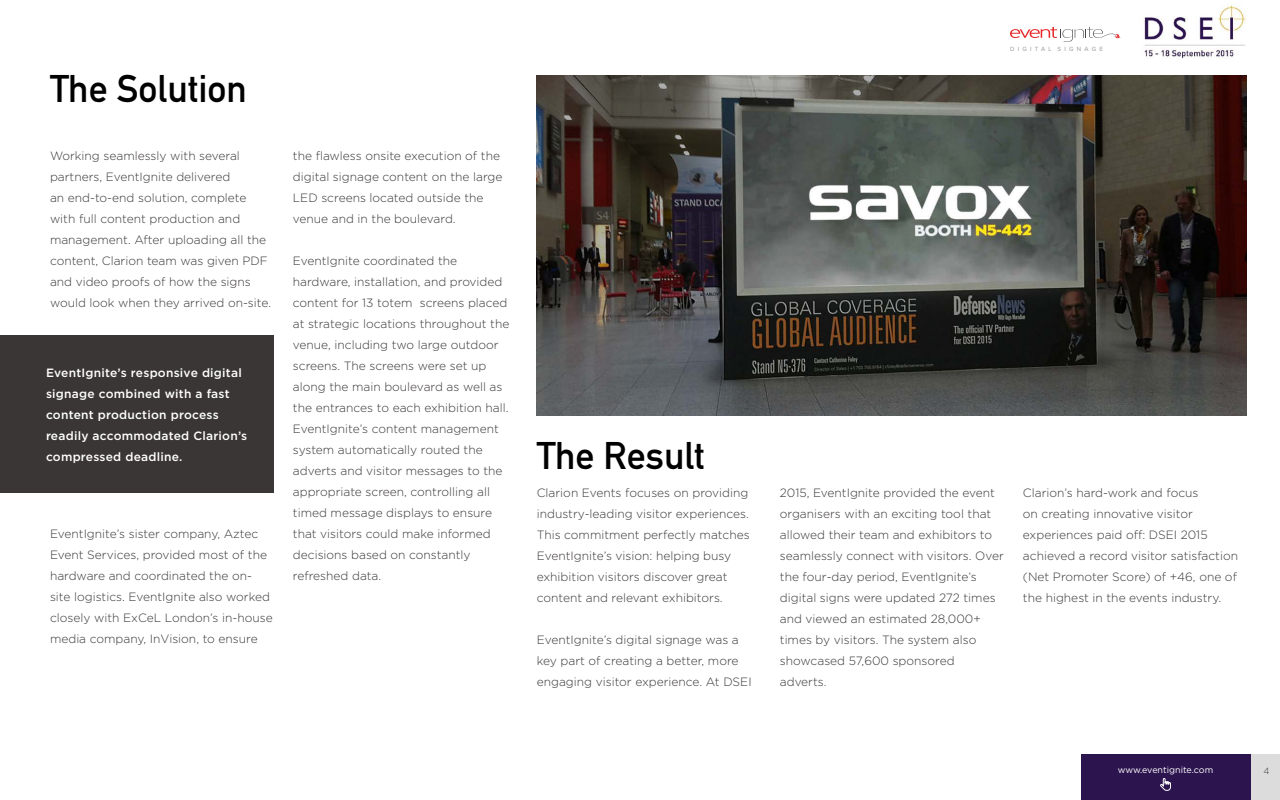
<style>
.page{position:relative;width:1280px;height:800px;background:#fff}
.page>*{position:absolute;margin:0;border:0;box-sizing:border-box;transform-origin:0 0}
.t1{font:38px "DIN Mittelschrift Std";color:#000}
.t2{font:300 12px/21px "Gotham";color:#393635}
.t3{font:500 12px/21px "Gotham";letter-spacing:.02em;color:#fff}
.t4{font:9px "Gotham";color:#fff}
.t5{font:300 9px "Gotham";color:#393635}
.t6{font:6.2px "Proxima Nova";letter-spacing:.52em;color:#999}
</style>
<div class="page">
<img style="left:537px;top:75px;width:710px;height:341px">
<div style="left:0;top:336px;width:273px;height:157px;background:#393635"></div>
<div style="left:1081px;top:754px;width:170px;height:46px;background:#2c144e"></div>
<div style="left:1251px;top:754px;width:29px;height:46px;background:#dcdcdc"></div>
<svg style="left:1010px;top:27px;width:111px;height:15px"></svg>
<svg style="left:1160px;top:778px;width:11px;height:13px"></svg>
<img style="left:1142px;top:4px;width:104px;height:55px">
<h1 class="t1" style="left:50px;top:66px;width:198px">The Solution</h1>
<p class="t2" style="left:50px;top:145px;width:223px">Working seamlessly with several partners, EventIgnite delivered<br>an end-to-end solution, complete with full content production and management. After uploading all the content, Clarion team was given PDF and video proofs of how the signs would look when they arrived on-site.</p>
<p class="t3" style="left:46px;top:362px;width:203px">EventIgnite’s responsive digital signage combined with a fast content production process readily accommodated Clarion’s compressed deadline.</p>
<p class="t2" style="left:50px;top:523px;width:224px">EventIgnite’s sister company, Aztec Event Services, provided most of the hardware and coordinated the on&shy;site logistics. EventIgnite also worked closely with ExCeL London’s in-house media company, InVision, to ensure</p>
<p class="t2" style="left:293px;top:145px;width:211px">the flawless onsite execution of the digital signage content on the large LED screens located outside the venue and in the boulevard.</p>
<p class="t2" style="left:293px;top:250px;width:218px">EventIgnite coordinated the hardware, installation, and provided content for 13 totem screens placed at strategic locations throughout the venue, including two large outdoor screens. The screens were set up along the main boulevard as well as the entrances to each exhibition hall.<br>EventIgnite’s content management system automatically routed the adverts and visitor messages to the appropriate screen, controlling all timed message displays to ensure that visitors could make informed decisions based on constantly refreshed data.</p>
<h1 class="t1" style="left:537px;top:433px;width:170px">The Result</h1>
<p class="t2" style="left:537px;top:482px;width:214px">Clarion Events focuses on providing industry-leading visitor experiences.<br>This commitment perfectly matches EventIgnite’s vision: helping busy exhibition visitors discover great content and relevant exhibitors.</p>
<p class="t2" style="left:537px;top:629px;width:216px">EventIgnite’s digital signage was a key part of creating a better, more engaging visitor experience. At DSEI</p>
<p class="t6" style="left:1010px;top:45px;width:94px">DIGITAL SIGNAGE</p>
<p class="t2" style="left:780px;top:482px;width:226px">2015, EventIgnite provided the event organisers with an exciting tool that allowed their team and exhibitors to seamlessly connect with visitors. Over the four-day period, EventIgnite’s digital signs were updated 272 times and viewed an estimated 28,000+ times by visitors. The system also showcased 57,600 sponsored adverts.</p>
<p class="t2" style="left:1023px;top:482px;width:217px">Clarion’s hard-work and focus<br>on creating innovative visitor experiences paid off: DSEI 2015 achieved a record visitor satisfaction (Net Promoter Score) of +46, one of the highest in the events industry.</p>
<p class="t4" style="left:1118px;top:764px;width:97px">www.eventignite.com</p>
<p class="t5" style="left:1264px;top:765px;width:7px">4</p>
</div>
